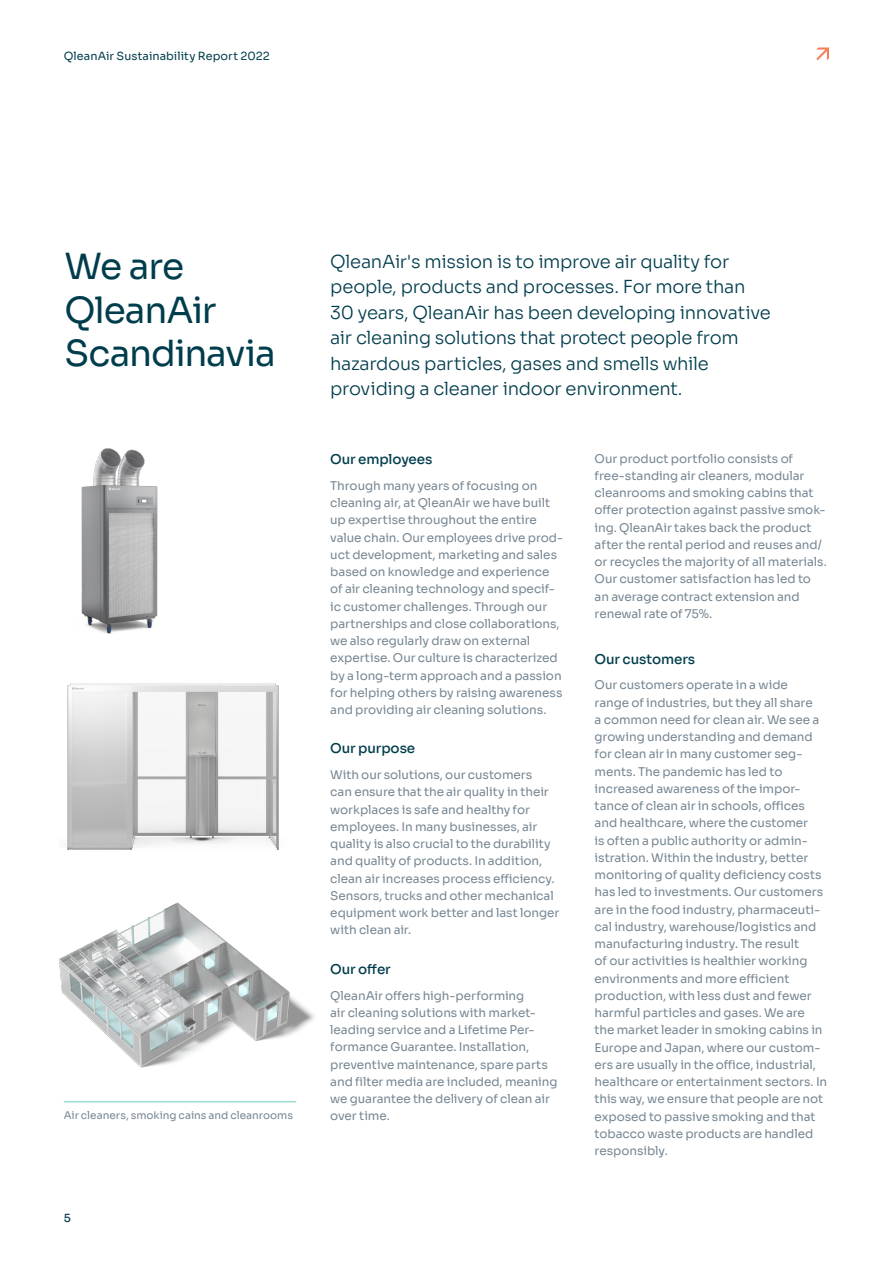
<style>
.page{position:relative;width:893px;height:1263px;background:#fff}
.page>*{position:absolute;margin:0;border:0;box-sizing:border-box;transform-origin:0 0}
.t1{font:36px/43.5px "Sora";letter-spacing:-.035em;color:#003d4c}
.Intro_12pt{font:300 18px/25.5px "Sora";letter-spacing:-.015em;color:#003d4c}
.t2{font:500 13.5px "Sora";letter-spacing:-.005em;color:#003d4c}
.Body_8pt_MAIN{font:12px/17.2px "Sora";letter-spacing:-.005em;color:#768692}
.t3{font:11.25px "Sora";letter-spacing:.005em;color:#003d4c}
.t4{font:500 11.25px "Sora";color:#003d4c}
.t5{font:10.5px "Sora";color:#768692}
</style>
<div class="page">
<svg style="left:816px;top:48px;width:13px;height:12px"></svg>
<hr style="left:64px;top:1101px;width:232px;height:1px;background:#6dcdb8">
<img style="left:67px;top:683px;width:212px;height:167px">
<img style="left:81px;top:448px;width:77px;height:186px">
<img style="left:58px;top:902px;width:256px;height:166px">
<p class="t3" style="left:64px;top:47px;width:207px">QleanAir Sustainability Report 2022</p>
<h1 class="t1" style="left:65px;top:242px;width:213px">We are<br>QleanAir<br>Scandinavia</h1>
<h6 class="t5" style="left:64px;top:1106px;width:231px">Air cleaners, smoking cains and cleanrooms</h6>
<p class="t4" style="left:64px;top:1209px;width:9px">5</p>
<p class="Intro_12pt" style="left:330px;top:247px;width:442px">QleanAir's mission is to improve air quality for people, products and processes. For more than 30 years, QleanAir has been developing innovative air cleaning solutions that protect people from hazardous particles, gases and smells while providing a cleaner indoor environment.</p>
<h3 class="t2" style="left:330px;top:448px;width:104px">Our employees</h3>
<p class="Body_8pt_MAIN" style="left:330px;top:476px;width:234px">Through many years of focusing on cleaning air, at QleanAir we have built up expertise throughout the entire value chain. Our employees drive prod&shy;uct development, marketing and sales based on knowledge and experience of air cleaning technology and specif&shy;ic customer challenges. Through our partnerships and close collaborations, we also regularly draw on external expertise. Our culture is characterized by a long-term approach and a passion for helping others by raising awareness and providing air cleaning solutions.</p>
<h3 class="t2" style="left:330px;top:737px;width:87px">Our purpose</h3>
<p class="Body_8pt_MAIN" style="left:330px;top:765px;width:231px">With our solutions, our customers<br>can ensure that the air quality in their workplaces is safe and healthy for employees. In many businesses, air quality is also crucial to the durability and quality of products. In addition, clean air increases process efficiency.<br>Sensors, trucks and other mechanical equipment work better and last longer with clean air.</p>
<h3 class="t2" style="left:330px;top:958px;width:62px">Our offer</h3>
<p class="Body_8pt_MAIN" style="left:330px;top:985px;width:229px">QleanAir offers high-performing<br>air cleaning solutions with market&shy;leading service and a Lifetime Per&shy;formance Guarantee. Installation, preventive maintenance, spare parts and filter media are included, meaning we guarantee the delivery of clean air over time.</p>
<p class="Body_8pt_MAIN" style="left:595px;top:449px;width:234px">Our product portfolio consists of free-standing air cleaners, modular cleanrooms and smoking cabins that offer protection against passive smok&shy;ing. QleanAir takes back the product after the rental period and reuses and/ or recycles the majority of all materials.<br>Our customer satisfaction has led to an average contract extension and renewal rate of 75%.</p>
<h3 class="t2" style="left:595px;top:648px;width:102px">Our customers</h3>
<p class="Body_8pt_MAIN" style="left:595px;top:675px;width:234px">Our customers operate in a wide<br>range of industries, but they all share<br>a common need for clean air. We see a growing understanding and demand for clean air in many customer seg&shy;ments. The pandemic has led to increased awareness of the impor&shy;tance of clean air in schools, offices and healthcare, where the customer<br>is often a public authority or admin&shy;istration. Within the industry, better monitoring of quality deficiency costs has led to investments. Our customers are in the food industry, pharmaceuti&shy;cal industry, warehouse/logistics and manufacturing industry. The result<br>of our activities is healthier working environments and more efficient production, with less dust and fewer harmful particles and gases. We are the market leader in smoking cabins in Europe and Japan, where our custom&shy;ers are usually in the office, industrial, healthcare or entertainment sectors. In this way, we ensure that people are not exposed to passive smoking and that tobacco waste products are handled responsibly.</p>
</div>
